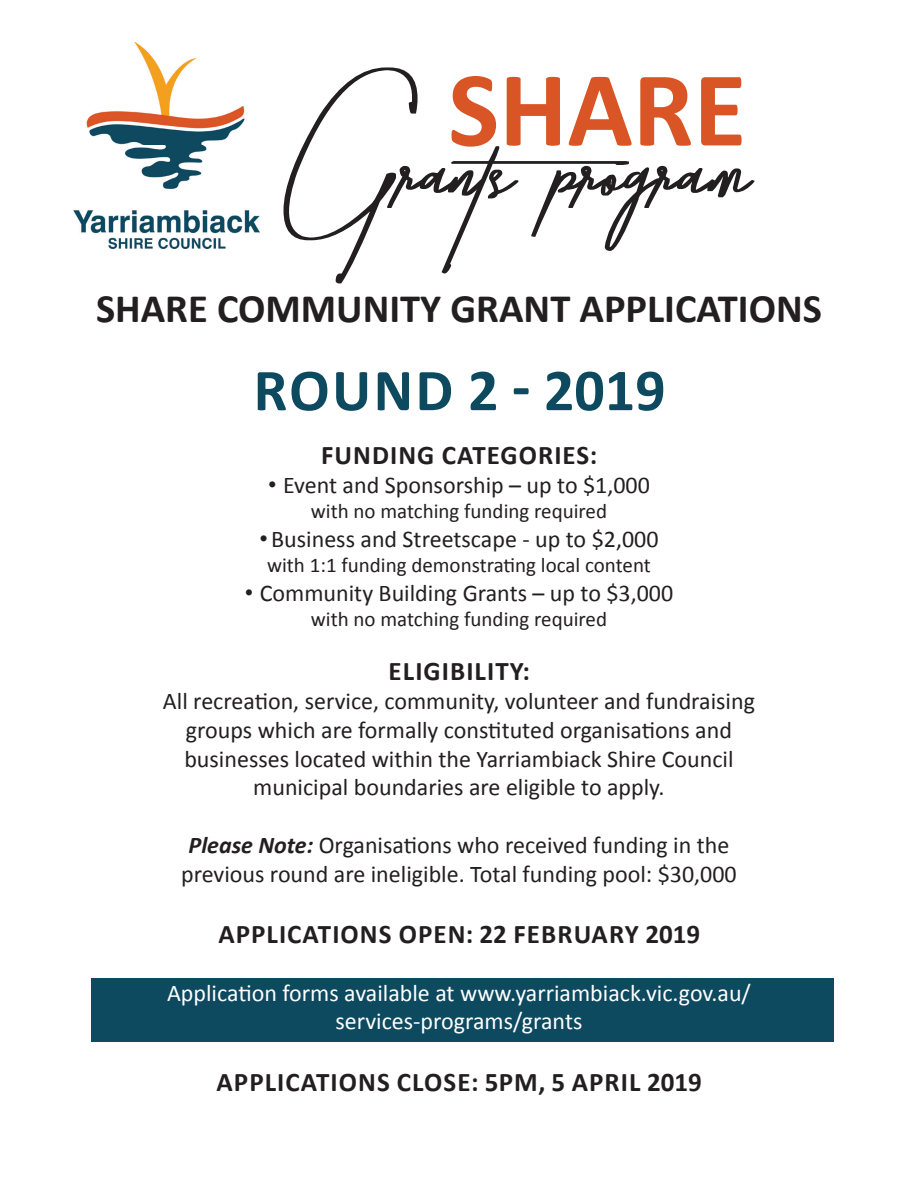
<style>
.page{position:relative;width:918px;height:1188px;background:#fff}
.page>*{position:absolute;margin:0;border:0;box-sizing:border-box;transform-origin:0 0}
.t1{font:157.5px "Takenby Vultures Demo";color:#231f20}
.t2{font:700 108px "Calibri";color:#da5526}
.t3{font:700 60px "Calibri";letter-spacing:.03em;color:#0d495f}
.t4{font:700 40.5px "Calibri";color:#231f20}
.t5{font:700 27px "Calibri";letter-spacing:.04em;color:#231f20}
.t6{font:24px/28.8px "Calibri";color:#231f20;text-align:center}
.t7{font:24px/28.8px "Calibri";color:#fff;text-align:center}
.t8{font:21px "Calibri";color:#231f20}
.s1{font-family:"Arial"}
.s2{font-weight:700;font-style:italic}
</style>
<div class="page">
<div style="left:91px;top:978px;width:742px;height:64px;background:#0d495f"></div>
<img style="left:74px;top:42px;width:186px;height:207px">
<h1 class="t1" style="left:290px;top:64px;width:463px">Grants program</h1>
<p class="t4" style="left:96px;top:283px;width:727px">SHARE COMMUNITY GRANT APPLICATIONS</p>
<p class="t2" style="left:448px;top:41px;width:300px">SHARE</p>
<p class="t3" style="left:254px;top:352px;width:413px">ROUND 2 - 2019</p>
<p class="t5" style="left:321px;top:438px;width:278px">FUNDING CATEGORIES:</p>
<p class="t6" style="left:268px;top:471px;width:383px"><span class="s1">•</span> Event and Sponsorship – up to $1,000</p>
<p class="t8" style="left:311px;top:498px;width:298px">with no matching funding required</p>
<p class="t6" style="left:259px;top:525px;width:401px"><span class="s1">•</span> Business and Streetscape - up to $2,000</p>
<p class="t8" style="left:267px;top:552px;width:385px">with 1:1 funding demonstrating local content</p>
<p class="t6" style="left:245px;top:579px;width:430px"><span class="s1">•</span> Community Building Grants – up to $3,000</p>
<p class="t8" style="left:311px;top:606px;width:298px">with no matching funding required</p>
<p class="t5" style="left:389px;top:654px;width:143px">ELIGIBILITY:</p>
<p class="t6" style="left:163px;top:687px;width:594px">All recreation, service, community, volunteer and fundraising groups which are formally constituted organisations and businesses located within the Yarriambiack Shire Council municipal boundaries are eligible to apply.</p>
<p class="t6" style="left:181px;top:831px;width:557px"><span class="s2">Please Note:</span> Organisations who received funding in the previous round are ineligible. Total funding pool: $30,000</p>
<p class="t5" style="left:218px;top:917px;width:483px">APPLICATIONS OPEN: 22 FEBRUARY 2019</p>
<p class="t7" style="left:167px;top:978px;width:585px">Application forms available at www.yarriambiack.vic.gov.au/ services-programs/grants</p>
<p class="t5" style="left:217px;top:1064px;width:487px">APPLICATIONS CLOSE: 5PM, 5 APRIL 2019</p>
</div>
